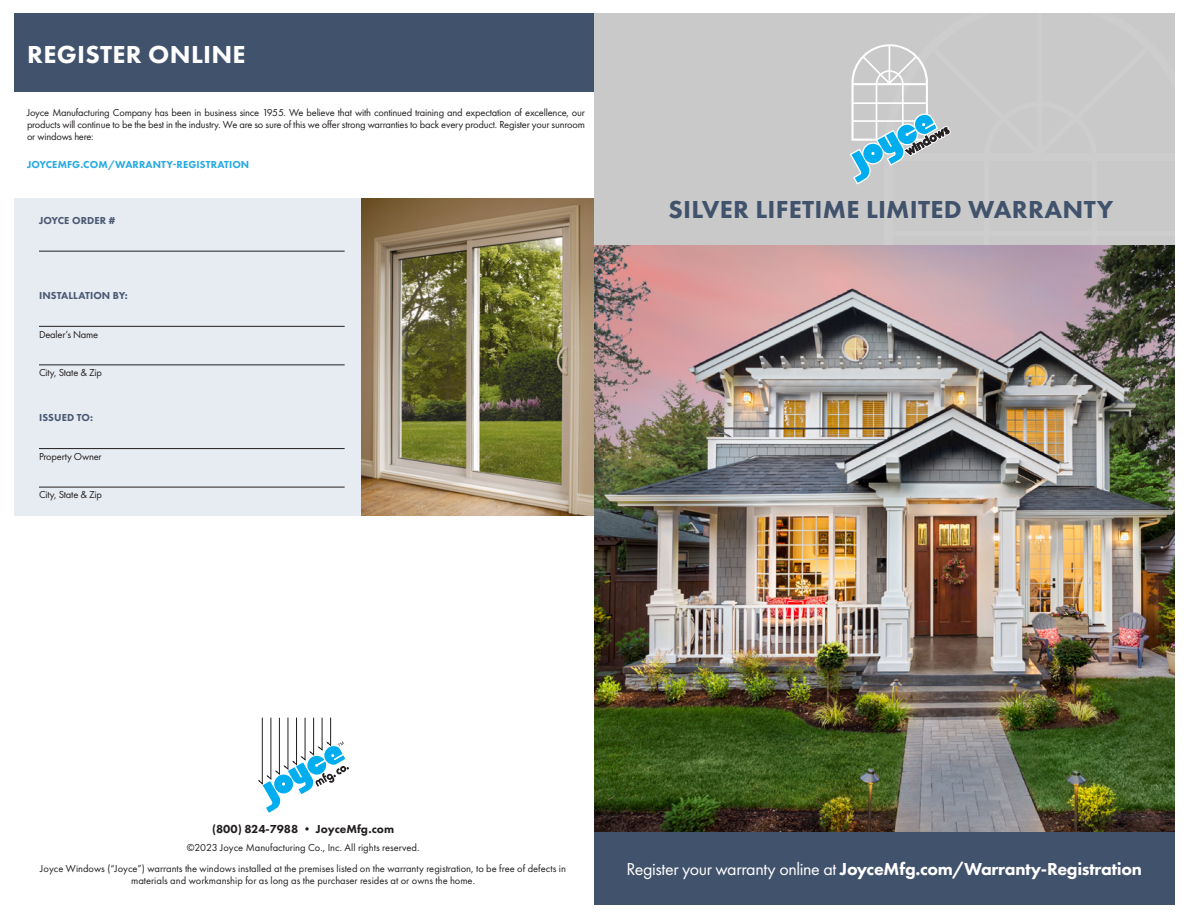
<style>
.page{position:relative;width:1188px;height:918px;background:#fff}
.page>*{position:absolute;margin:0;border:0;box-sizing:border-box;transform-origin:0 0}
.t1{font:800 25.5px "Futura PT";letter-spacing:.01em;color:#41526c}
.t2{font:800 25.5px "Futura PT";letter-spacing:.01em;color:#fff}
.t3{font:800 18px "Futura PT";letter-spacing:-.015em;color:#fff}
.t4{font:800 12px "Futura PT";color:#231f20}
.t5{font:10.5px/12px "Futura PT";color:#231f20;text-align:justify}
.t6{font:10.5px "Futura PT";letter-spacing:-.02em;color:#231f20}
.t7{font:800 10.5px "Futura PT";letter-spacing:.01em;color:#4c5973}
.t8{font:800 10.5px "Futura PT";letter-spacing:.01em;color:#29aae2}
.s1{font-weight:400}
</style>
<div class="page">
<div style="left:594px;top:13px;width:581px;height:295px;background:#c9c9c9"></div>
<img style="left:594px;top:245px;width:580px;height:587px">
<div style="left:594px;top:832px;width:581px;height:72px;background:#41526c"></div>
<svg style="left:850px;top:44px;width:101px;height:139px"></svg>
<div style="left:14px;top:13px;width:580px;height:79px;background:#41526c"></div>
<img style="left:361px;top:199px;width:233px;height:317px">
<div style="left:14px;top:199px;width:347px;height:317px;background:#e6ecf2"></div>
<svg style="left:258px;top:717px;width:91px;height:96px"></svg>
<hr style="left:39px;top:251px;width:306px;height:1px;background:#231f20">
<hr style="left:39px;top:326px;width:306px;height:1px;background:#231f20">
<hr style="left:39px;top:365px;width:306px;height:1px;background:#231f20">
<hr style="left:39px;top:448px;width:306px;height:1px;background:#231f20">
<hr style="left:39px;top:487px;width:306px;height:1px;background:#231f20">
<h1 class="t2" style="left:27px;top:44px;width:220px">REGISTER ONLINE</h1>
<p class="t5" style="left:27px;top:107px;width:560px">Joyce Manufacturing Company has been in business since 1955. We believe that with continued training and expectation of excellence, our products will continue to be the best in the industry. We are so sure of this we offer strong warranties to back every product. Register your sunroom or windows here:</p>
<p class="t8" style="left:27px;top:160px;width:224px">JOYCEMFG.COM/WARRANTY-REGISTRATION</p>
<p class="t7" style="left:39px;top:216px;width:77px">JOYCE ORDER #</p>
<p class="t7" style="left:39px;top:291px;width:90px">INSTALLATION BY:</p>
<p class="t6" style="left:39px;top:330px;width:61px">Dealer’s Name</p>
<p class="t6" style="left:39px;top:368px;width:65px">City, State &amp; Zip</p>
<p class="t7" style="left:39px;top:413px;width:55px">ISSUED TO:</p>
<p class="t6" style="left:39px;top:452px;width:64px">Property Owner</p>
<p class="t6" style="left:39px;top:490px;width:65px">City, State &amp; Zip</p>
<h1 class="t1" style="left:668px;top:199px;width:447px">SILVER LIFETIME LIMITED WARRANTY</h1>
<p class="t4" style="left:212px;top:824px;width:184px">(800) 824-7988 • JoyceMfg.com</p>
<p class="t5" style="left:40px;top:839px;width:527px;line-height:20.1px;text-align:center">©2023 Joyce Manufacturing Co., Inc. All rights reserved.<br>Joyce Windows (“Joyce”) warrants the windows installed at the premises listed on the warranty registration, to be free of defects in</p>
<p class="t5" style="left:131px;top:875px;width:345px">materials and workmanship for as long as the purchaser resides at or owns the home.</p>
<h2 class="t3" style="left:626px;top:861px;width:517px"><span class="s1">Register your warranty online at</span> JoyceMfg.com/Warranty-Registration</h2>
</div>
